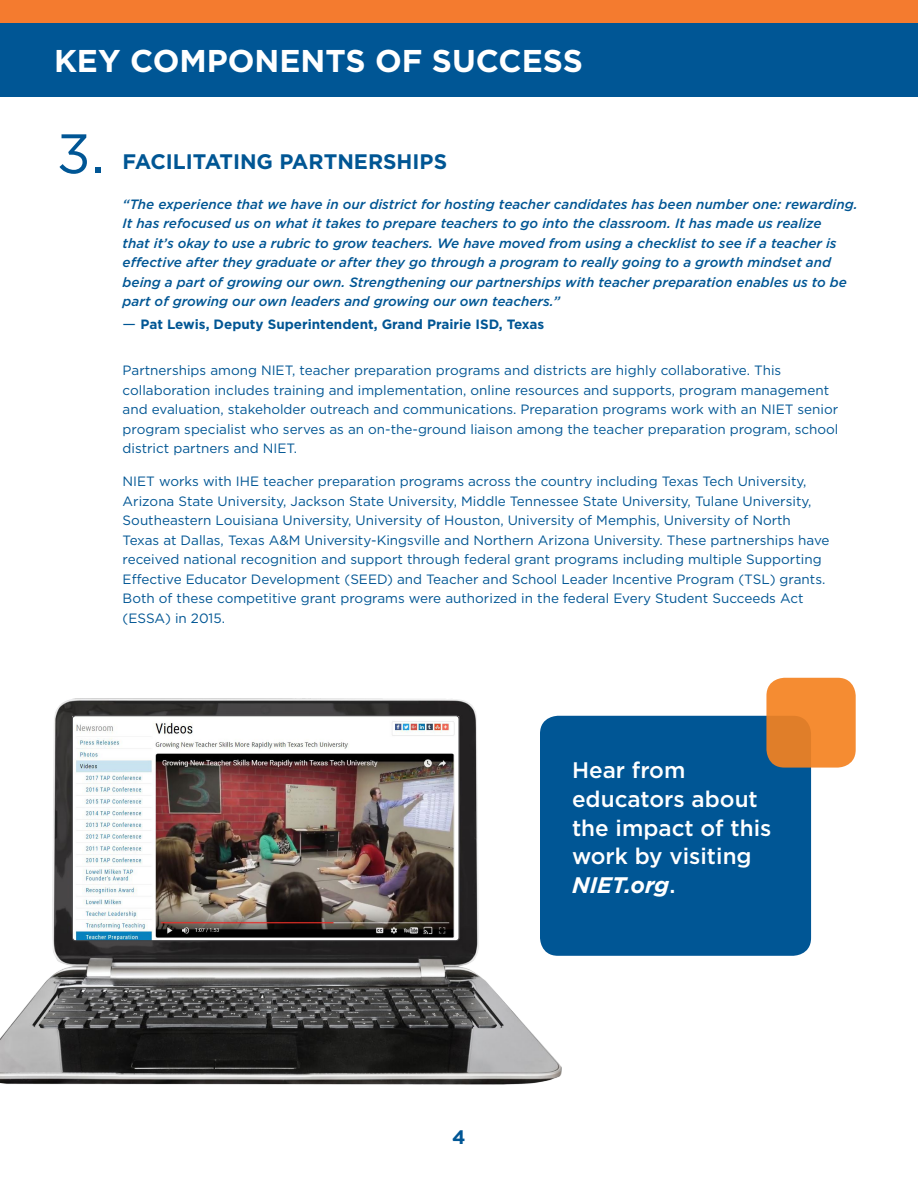
<style>
.page{position:relative;width:918px;height:1188px;background:#fff}
.page>*{position:absolute;margin:0;border:0;box-sizing:border-box;transform-origin:0 0}
.t1{font:55.5px "Gotham";color:#005695}
.t2{font:700 31.5px "Gotham";color:#fff}
.t3{font:500 22.5px/28.5px "Gotham";color:#fff}
.t4{font:700 21px "Gotham";color:#005694}
.t5{font:700 19.5px "Gotham";color:#005695}
.t6{font:13.5px/19.5px "Gotham";color:#005694}
.t7{font:italic 500 13.5px/19.5px "Gotham";color:#005694}
.t8{font:700 13.5px "Gotham";color:#005694}
.s1{font-weight:400;font-size:15px}
.s2{font-weight:700;font-style:italic}
</style>
<div class="page">
<div style="left:0;top:22px;width:918px;height:75px;background:#005695"></div>
<div style="left:0;top:0;width:918px;height:23px;background:#f47b2f"></div>
<img style="left:0;top:698px;width:572px;height:387px">
<div style="left:540px;top:716px;width:271px;height:240px;background:#005695;border-radius:18px"></div>
<svg style="left:766px;top:678px;width:90px;height:90px;fill:#f58c32"></svg>
<img style="left:72px;top:716px;width:387px;height:225px">
<div style="left:72px;top:715px;width:387px;height:226px;border:1px solid #414042;border-radius:3px"></div>
<h2 class="t2" style="left:54px;top:40px;width:530px">KEY COMPONENTS OF SUCCESS</h2>
<h1 class="t1" style="left:57px;top:118px;width:49px">3.</h1>
<h3 class="t4" style="left:123px;top:148px;width:326px">FACILITATING PARTNERSHIPS</h3>
<p class="t7" style="left:123px;top:194px;width:737px">“The experience that we have in our district for hosting teacher candidates has been number one: rewarding.<br>It has refocused us on what it takes to prepare teachers to go into the classroom. It has made us realize<br>that it’s okay to use a rubric to grow teachers. We have moved from using a checklist to see if a teacher is effective after they graduate or after they go through a program to really going to a growth mindset and being a part of growing our own. Strengthening our partnerships with teacher preparation enables us to be part of growing our own leaders and growing our own teachers.”</p>
<p class="t8" style="left:123px;top:315px;width:423px"><span class="s1">—</span> Pat Lewis, Deputy Superintendent, Grand Prairie ISD, Texas</p>
<p class="t6" style="left:123px;top:360px;width:717px">Partnerships among NIET, teacher preparation programs and districts are highly collaborative. This collaboration includes training and implementation, online resources and supports, program management and evaluation, stakeholder outreach and communications. Preparation programs work with an NIET senior program specialist who serves as an on-the-ground liaison among the teacher preparation program, school district partners and NIET.</p>
<p class="t6" style="left:123px;top:471px;width:708px">NIET works with IHE teacher preparation programs across the country including Texas Tech University, Arizona State University, Jackson State University, Middle Tennessee State University, Tulane University, Southeastern Louisiana University, University of Houston, University of Memphis, University of North Texas at Dallas, Texas A&amp;M University-Kingsville and Northern Arizona University. These partnerships have received national recognition and support through federal grant programs including multiple Supporting Effective Educator Development (SEED) and Teacher and School Leader Incentive Program (TSL) grants.<br>Both of these competitive grant programs were authorized in the federal Every Student Succeeds Act (ESSA) in 2015.</p>
<h3 class="t3" style="left:572px;top:756px;width:201px">Hear from educators about the impact of this work by visiting<br><span class="s2">NIET.org</span>.</h3>
<h3 class="t5" style="left:452px;top:1124px;width:15px">4</h3>
</div>
